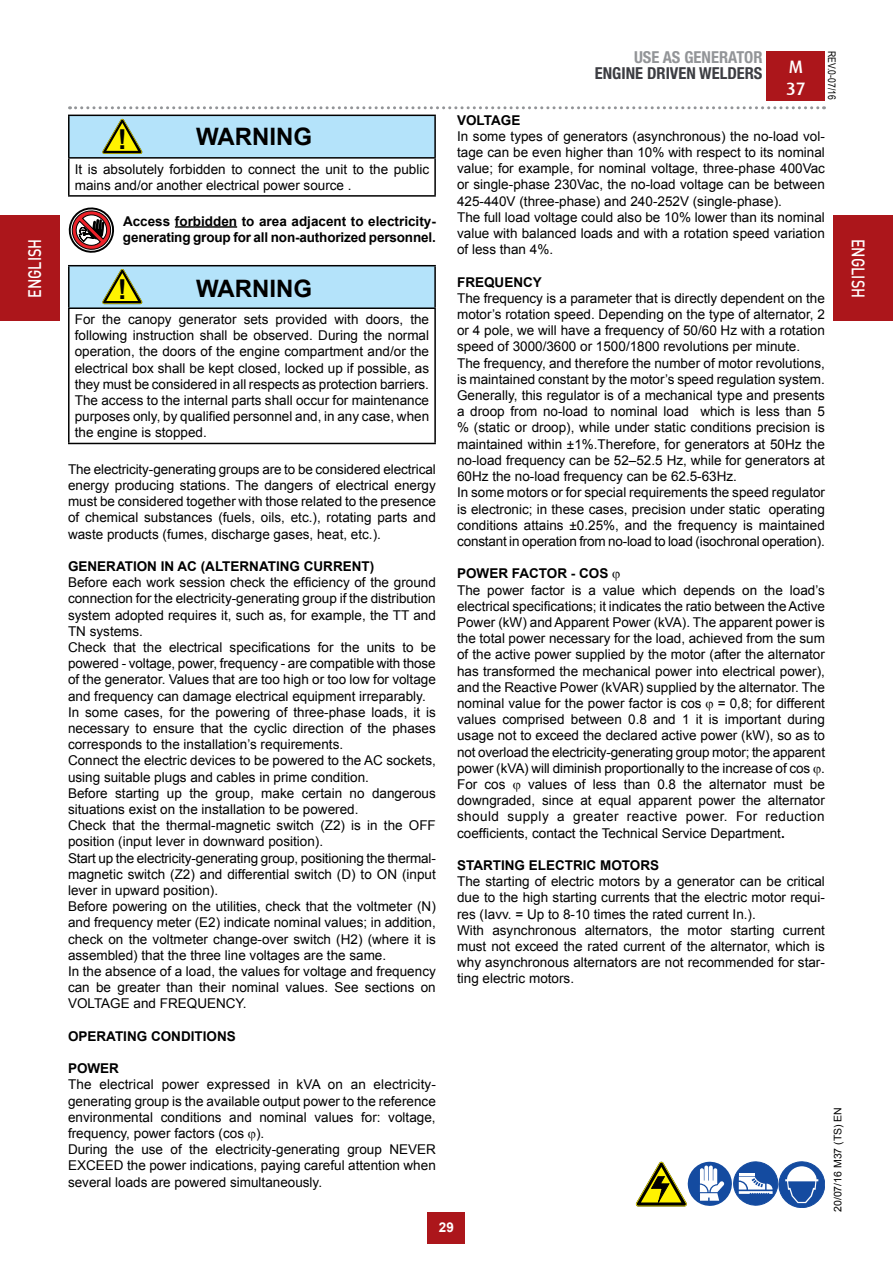
<style>
.page{position:relative;width:893px;height:1263px;background:#fff}
.page>*{position:absolute;margin:0;border:0;box-sizing:border-box;transform-origin:0 0}
.t1{font:700 27.6px "Arial";color:#000}
.t2{font:700 24px "Arial";color:#000}
.t3{font:500 18px "DIN Pro";color:#fff;scale:.8 1}
.t4{font:500 18px/21.6px "Dax";color:#fff}
.t5{font:700 condensed 16.5px "Helvetica Neue LTW1 G";color:#3c3d42}
.t6{font:700 condensed 16.5px "Helvetica Neue LTW1 G";color:#939598}
.t7{font:13.5px/16.2px "Arial";color:#000}
.t8{font:700 13.5px/16.2px "Arial";color:#000}
.t9{font:700 13.5px "Arial";color:#fff}
.t10{font:10.5px "Arial";color:#000}
.t11{font:10.5px "Arial Narrow";color:#000}
.s1{font-weight:700}
</style>
<div class="page">
<div style="left:767px;top:51px;width:58px;height:50px;background:#ac161b"></div>
<svg style="left:70px;top:106px;width:754px;height:3px"></svg>
<div style="left:428px;top:1212px;width:37px;height:31px;background:#ac161b"></div>
<div style="left:0;top:216px;width:60px;height:105px;background:#ac161b"></div>
<div style="left:833px;top:216px;width:60px;height:105px;background:#ac161b"></div>
<svg style="left:636px;top:1161px;width:189px;height:47px"></svg>
<hr style="left:175px;top:226px;width:62px;height:2px;background:#000">
<svg style="left:68px;top:207px;width:46px;height:46px"></svg>
<div style="left:69px;top:115px;width:366px;height:43px;background:#b4e3fa"></div>
<hr style="left:68px;top:115px;width:368px;height:1px;background:#000">
<hr style="left:68px;top:116px;width:2px;height:41px;background:#000">
<hr style="left:434px;top:116px;width:2px;height:41px;background:#000">
<hr style="left:68px;top:157px;width:368px;height:2px;background:#000">
<hr style="left:68px;top:159px;width:2px;height:36px;background:#000">
<hr style="left:434px;top:159px;width:2px;height:36px;background:#000">
<hr style="left:68px;top:195px;width:368px;height:2px;background:#000">
<div style="left:69px;top:266px;width:366px;height:42px;background:#b4e3fa"></div>
<hr style="left:68px;top:265px;width:368px;height:1px;background:#000">
<hr style="left:68px;top:266px;width:2px;height:41px;background:#000">
<hr style="left:434px;top:266px;width:2px;height:41px;background:#000">
<hr style="left:68px;top:307px;width:368px;height:2px;background:#000">
<hr style="left:68px;top:309px;width:2px;height:134px;background:#000">
<hr style="left:434px;top:309px;width:2px;height:134px;background:#000">
<hr style="left:68px;top:443px;width:368px;height:1px;background:#000">
<svg style="left:102px;top:119px;width:40px;height:35px"></svg>
<svg style="left:102px;top:269px;width:40px;height:35px"></svg>
<p class="t6" style="left:634px;top:47px;width:130px">USE AS GENERATOR</p>
<p class="t5" style="left:595px;top:64px;width:160px">ENGINE DRIVEN WELDERS</p>
<h3 class="t4" style="left:786px;top:56px;width:21px">M<br>37</h3>
<p class="t11" style="left:840px;top:51px;width:50px;rotate:90deg">REV.0-07/16</p>
<p class="t8" style="left:457px;top:112px;width:65px">VOLTAGE</p>
<p class="t7" style="left:457px;top:128px;width:369px">In some types of generators (asynchronous) the no-load vol&shy;tage can be even higher than 10% with respect to its nominal value; for example, for nominal voltage, three-phase 400Vac or single-phase 230Vac, the no-load voltage can be between 425-440V (three-phase) and 240-252V (single-phase).<br>The full load voltage could also be 10% lower than its nominal value with balanced loads and with a rotation speed variation of less than 4%.</p>
<p class="t8" style="left:457px;top:274px;width:86px">FREQUENCY</p>
<p class="t7" style="left:457px;top:290px;width:369px">The frequency is a parameter that is directly dependent on the motor’s rotation speed. Depending on the type of alternator, 2 or 4 pole, we will have a frequency of 50/60 Hz with a rotation speed of 3000/3600 or 1500/1800 revolutions per minute.<br>The frequency, and therefore the number of motor revolutions, is maintained constant by the motor’s speed regulation system.<br>Generally, this regulator is of a mechanical type and presents a droop from no-load to nominal load which is less than 5 % (static or droop), while under static conditions precision is maintained within ±1%.Therefore, for generators at 50Hz the no-load frequency can be 52–52.5 Hz, while for generators at 60Hz the no-load frequency can be 62.5-63Hz.<br>In some motors or for special requirements the speed regulator is electronic; in these cases, precision under static operating conditions attains ±0.25%, and the frequency is maintained constant in operation from no-load to load (isochronal operation).</p>
<p class="t8" style="left:457px;top:566px;width:153px">POWER FACTOR - COS</p>
<p class="t7" style="left:457px;top:582px;width:369px;text-align:justify">The power factor is a value which depends on the load’s electrical specifications; it indicates the ratio between the Active Power (kW) and Apparent Power (kVA). The apparent power is the total power necessary for the load, achieved from the sum of the active power supplied by the motor (after the alternator has transformed the mechanical power into electrical power), and the Reactive Power (kVAR) supplied by the alternator. The nominal value for the power factor is cos = 0,8; for different values comprised between 0.8 and 1 it is important during usage not to exceed the declared active power (kW), so as to not overload the electricity-generating group motor; the apparent power (kVA) will diminish proportionally to the increase of cos .<br>For cos</p>
<h2 class="t2" style="left:196px;top:121px;width:117px">WARNING</h2>
<p class="t7" style="left:75px;top:161px;width:356px">It is absolutely forbidden to connect the unit to the public mains and/or another electrical power source .</p>
<h1 class="t1" style="left:118px;top:122px;width:11px">!</h1>
<p class="t8" style="left:123px;top:213px;width:314px">Access forbidden to area adjacent to electricity&shy;generating group for all non-authorized personnel.</p>
<h3 class="t3" style="left:22px;top:298px;width:76px;rotate:-90deg">ENGLISH</h3>
<h3 class="t3" style="left:871px;top:239px;width:76px;rotate:90deg">ENGLISH</h3>
<h2 class="t2" style="left:196px;top:272px;width:117px">WARNING</h2>
<p class="t7" style="left:75px;top:311px;width:356px;text-align:justify">For the canopy generator sets provided with doors, the following instruction shall be observed. During the normal operation, the doors of the engine compartment and/or the electrical box shall be kept closed, locked up if possible, as they must be considered in all respects as protection barriers.<br>The access to the internal parts shall occur for maintenance purposes only, by qualified personnel and, in any case, when the engine is stopped.</p>
<h1 class="t1" style="left:118px;top:272px;width:11px">!</h1>
<p class="t7" style="left:68px;top:461px;width:369px;text-align:justify">The electricity-generating groups are to be considered electrical energy producing stations. The dangers of electrical energy must be considered together with those related to the presence of chemical substances (fuels, oils, etc.), rotating parts and waste products (fumes, discharge gases, heat, etc.).</p>
<p class="t8" style="left:68px;top:558px;width:308px">GENERATION IN AC (ALTERNATING CURRENT)</p>
<p class="t7" style="left:68px;top:574px;width:369px">Before each work session check the efficiency of the ground connection for the electricity-generating group if the distribution system adopted requires it, such as, for example, the TT and TN systems.<br>Check that the electrical specifications for the units to be powered - voltage, power, frequency - are compatible with those of the generator. Values that are too high or too low for voltage and frequency can damage electrical equipment irreparably.<br>In some cases, for the powering of three-phase loads, it is necessary to ensure that the cyclic direction of the phases corresponds to the installation’s requirements.<br>Connect the electric devices to be powered to the AC sockets, using suitable plugs and cables in prime condition.<br>Before starting up the group, make certain no dangerous situations exist on the installation to be powered.<br>Check that the thermal-magnetic switch (Z2) is in the OFF position (input lever in downward position).<br>Start up the electricity-generating group, positioning the thermal&shy;magnetic switch (Z2) and differential switch (D) to ON (input lever in upward position).<br>Before powering on the utilities, check that the voltmeter (N) and frequency meter (E2) indicate nominal values; in addition, check on the voltmeter change-over switch (H2) (where it is assembled) that the three line voltages are the same.<br>In the absence of a load, the values for voltage and frequency can be greater than their nominal values. See sections on VOLTAGE and FREQUENCY.</p>
<p class="t8" style="left:68px;top:1028px;width:169px">OPERATING CONDITIONS</p>
<p class="t8" style="left:68px;top:1061px;width:53px">POWER</p>
<p class="t7" style="left:68px;top:1077px;width:369px">The electrical power expressed in kVA on an electricity&shy;generating group is the available output power to the reference environmental conditions and nominal values for: voltage, frequency, power factors (cos ).<br>During the use of the electricity-generating group NEVER EXCEED the power indications, paying careful attention when several loads are powered simultaneously.</p>
<p class="t7" style="left:457px;top:776px;width:369px;text-align:justify;text-indent:71px">values of less than 0.8 the alternator must be downgraded, since at equal apparent power the alternator should supply a greater reactive power. For reduction coefficients, contact the Technical Service Department<span class="s1">.</span></p>
<p class="t8" style="left:457px;top:857px;width:203px">STARTING ELECTRIC MOTORS</p>
<p class="t7" style="left:457px;top:873px;width:369px">The starting of electric motors by a generator can be critical due to the high starting currents that the electric motor requi&shy;res (Iavv. = Up to 8-10 times the rated current In.).<br>With asynchronous alternators, the motor starting current must not exceed the rated current of the alternator, which is why asynchronous alternators are not recommended for star&shy;ting electric motors.</p>
<p class="t10" style="left:831px;top:1212px;width:107px;rotate:-90deg">20/07/16 M37 (TS) EN</p>
<p class="t9" style="left:439px;top:1219px;width:17px">29</p>
</div>
